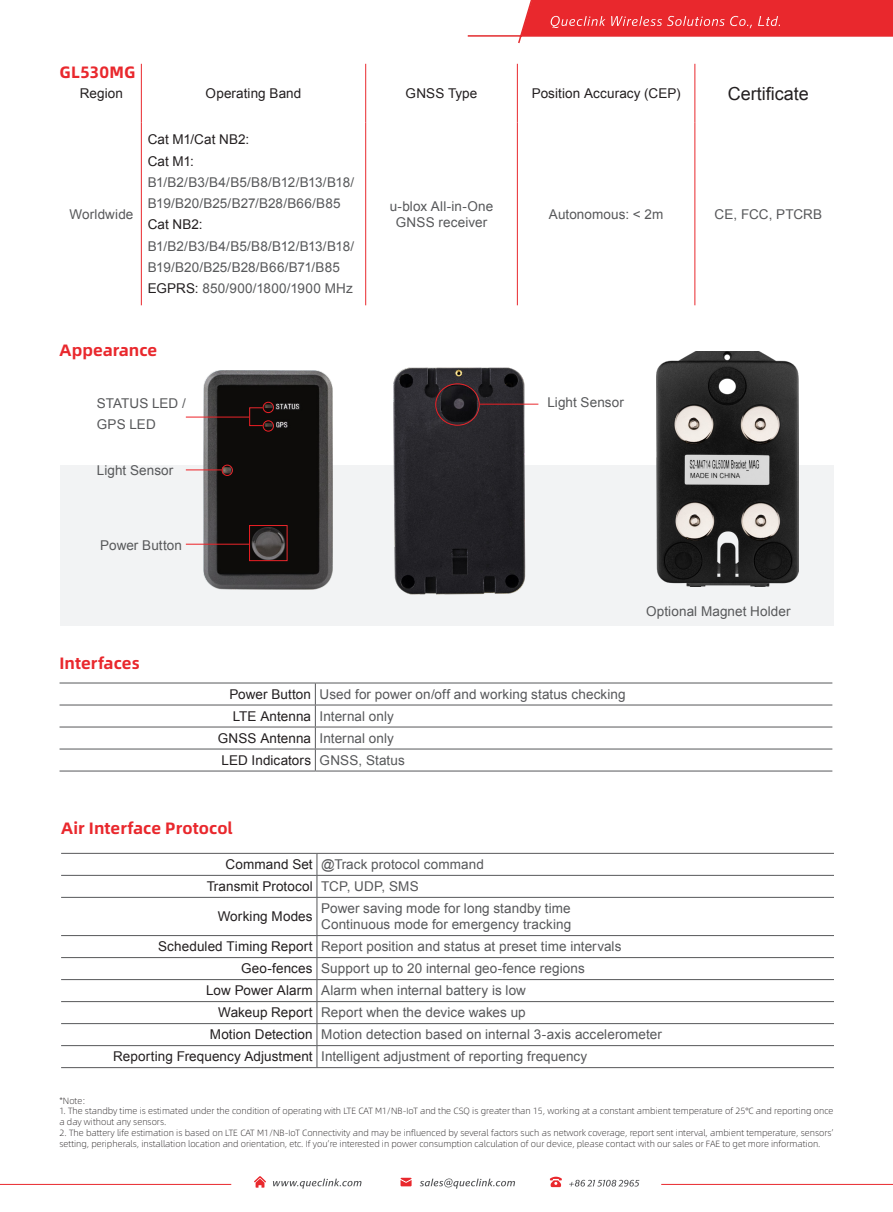
<style>
.page{position:relative;width:893px;height:1212px;background:#fff}
.page>*{position:absolute;margin:0;border:0;box-sizing:border-box;transform-origin:0 0}
.t1{font:18px "Arial";color:#231f20}
.t2{font:700 16.5px "Alibaba Sans";color:#e9282d}
.t3{font:13.5px/21.3px "Arial";letter-spacing:.005em;color:#57585a}
.t4{font:13.5px/21.3px "Arial";letter-spacing:.01em;color:#231f20}
.t5{font:300 9px/10.8px "Alibaba Sans";color:#231f20}
.s1{color:#231f20}
.s2{color:#57585a}
</style>
<div class="page">
<svg style="left:254px;top:1176px;width:12px;height:11px"></svg>
<svg style="left:401px;top:1178px;width:11px;height:8px"></svg>
<svg style="left:550px;top:1177px;width:12px;height:10px"></svg>
<svg style="left:273px;top:1178px;width:89px;height:10px"></svg>
<svg style="left:420px;top:1178px;width:95px;height:10px"></svg>
<svg style="left:569px;top:1180px;width:70px;height:6px"></svg>
<hr style="left:661px;top:1184px;width:232px;height:1px;background:#e9282d">
<hr style="left:0;top:1184px;width:231px;height:1px;background:#e9282d">
<svg style="left:467px;top:0;width:426px;height:44px"></svg>
<div style="left:60px;top:465px;width:774px;height:161px;background:#f2f3f4"></div>
<img style="left:204px;top:371px;width:128px;height:218px">
<hr style="left:61px;top:853px;width:256px;height:1px;background:#57585a">
<hr style="left:317px;top:853px;width:517px;height:1px;background:#57585a">
<hr style="left:61px;top:875px;width:256px;height:1px;background:#57585a">
<hr style="left:317px;top:875px;width:517px;height:1px;background:#57585a">
<svg style="left:317px;top:854px;width:1px;height:43px"></svg>
<hr style="left:61px;top:897px;width:256px;height:1px;background:#57585a">
<hr style="left:317px;top:897px;width:517px;height:1px;background:#57585a">
<hr style="left:317px;top:898px;width:1px;height:37px;background:#57585a">
<hr style="left:61px;top:935px;width:256px;height:1px;background:#57585a">
<hr style="left:317px;top:935px;width:517px;height:1px;background:#57585a">
<hr style="left:61px;top:957px;width:256px;height:1px;background:#57585a">
<hr style="left:317px;top:957px;width:517px;height:1px;background:#57585a">
<hr style="left:61px;top:979px;width:256px;height:1px;background:#57585a">
<hr style="left:317px;top:979px;width:517px;height:1px;background:#57585a">
<hr style="left:61px;top:1001px;width:256px;height:1px;background:#57585a">
<hr style="left:317px;top:1001px;width:517px;height:1px;background:#57585a">
<hr style="left:61px;top:1023px;width:256px;height:1px;background:#57585a">
<hr style="left:317px;top:1023px;width:517px;height:1px;background:#57585a">
<hr style="left:61px;top:1045px;width:256px;height:1px;background:#57585a">
<hr style="left:317px;top:1045px;width:517px;height:1px;background:#57585a">
<svg style="left:317px;top:936px;width:1px;height:131px"></svg>
<hr style="left:61px;top:1067px;width:256px;height:1px;background:#57585a">
<hr style="left:317px;top:1067px;width:517px;height:1px;background:#57585a">
<hr style="left:60px;top:683px;width:255px;height:1px;background:#57585a">
<hr style="left:315px;top:683px;width:517px;height:1px;background:#57585a">
<hr style="left:60px;top:705px;width:255px;height:1px;background:#57585a">
<hr style="left:315px;top:705px;width:517px;height:1px;background:#57585a">
<hr style="left:60px;top:727px;width:255px;height:1px;background:#57585a">
<hr style="left:315px;top:727px;width:517px;height:1px;background:#57585a">
<hr style="left:60px;top:749px;width:255px;height:1px;background:#57585a">
<hr style="left:315px;top:749px;width:517px;height:1px;background:#57585a">
<svg style="left:315px;top:683px;width:1px;height:88px"></svg>
<hr style="left:60px;top:771px;width:255px;height:1px;background:#57585a">
<hr style="left:315px;top:771px;width:517px;height:1px;background:#57585a">
<hr style="left:186px;top:544px;width:63px;height:1px;background:#fff">
<hr style="left:186px;top:417px;width:63px;height:1px;background:#fff">
<hr style="left:186px;top:469px;width:36px;height:1px;background:#fff">
<div style="left:263px;top:402px;width:11px;height:11px;border:1px solid #fff;border-radius:50%"></div>
<div style="left:263px;top:420px;width:11px;height:11px;border:1px solid #fff;border-radius:50%"></div>
<div style="left:222px;top:465px;width:11px;height:11px;border:1px solid #fff;border-radius:50%"></div>
<img style="left:393px;top:367px;width:141px;height:228px">
<hr style="left:480px;top:404px;width:58px;height:1px;background:#fff">
<div style="left:435px;top:383px;width:45px;height:43px;border:1px solid #fff;border-radius:50%"></div>
<hr style="left:517px;top:64px;width:1px;height:58px;background:#e9282d">
<hr style="left:517px;top:122px;width:1px;height:183px;background:#e9282d">
<hr style="left:141px;top:64px;width:1px;height:58px;background:#e9282d">
<hr style="left:365px;top:64px;width:1px;height:58px;background:#e9282d">
<hr style="left:141px;top:122px;width:1px;height:183px;background:#e9282d">
<hr style="left:365px;top:122px;width:1px;height:183px;background:#e9282d">
<hr style="left:694px;top:64px;width:1px;height:58px;background:#e9282d">
<hr style="left:694px;top:122px;width:1px;height:183px;background:#e9282d">
<img style="left:657px;top:352px;width:141px;height:234px">
<p class="t2" style="left:60px;top:59px;width:78px">GL530MG</p>
<p class="t4" style="left:80px;top:83px;width:45px">Region</p>
<p class="t4" style="left:206px;top:83px;width:97px">Operating Band</p>
<p class="t4" style="left:406px;top:83px;width:73px">GNSS Type</p>
<p class="t4" style="left:532px;top:83px;width:150px">Position Accuracy (CEP)</p>
<h1 class="t1" style="left:728px;top:81px;width:83px">Certificate</h1>
<p class="t3" style="left:70px;top:203px;width:65px">Worldwide</p>
<p class="t4" style="left:148px;top:129px;width:103px">Cat M1/Cat NB2:<br>Cat M1:</p>
<p class="t3" style="left:148px;top:172px;width:208px">B1/B2/B3/B4/B5/B8/B12/B13/B18/<br>B19/B20/B25/B27/B28/B66/B85</p>
<p class="t4" style="left:148px;top:214px;width:56px">Cat NB2:</p>
<p class="t3" style="left:148px;top:235px;width:208px">B1/B2/B3/B4/B5/B8/B12/B13/B18/<br>B19/B20/B25/B28/B66/B71/B85<br><span class="s1">EGPRS:</span> 850/900/1800/1900 MHz</p>
<p class="t2" style="left:60px;top:337px;width:99px">Appearance</p>
<p class="t3" style="left:97px;top:393px;width:90px">STATUS LED /<br>GPS LED</p>
<p class="t3" style="left:97px;top:459px;width:78px">Light Sensor</p>
<p class="t3" style="left:100px;top:535px;width:83px">Power Button</p>
<p class="t2" style="left:60px;top:650px;width:82px">Interfaces</p>
<p class="t3" style="left:390px;top:198px;width:105px;line-height:16.2px;text-align:center">u-blox All-in-One<br>GNSS receiver</p>
<p class="t3" style="left:549px;top:203px;width:116px">Autonomous: &lt; 2m</p>
<p class="t3" style="left:715px;top:203px;width:109px">CE, FCC, PTCRB</p>
<p class="t3" style="left:547px;top:391px;width:78px">Light Sensor</p>
<p class="t3" style="left:646px;top:600px;width:146px">Optional Magnet Holder</p>
<p class="t3" style="left:229px;top:683px;width:398px"><span class="s1">Power Button</span> Used for power on/off and working status checking</p>
<p class="t3" style="left:233px;top:706px;width:163px"><span class="s1">LTE Antenna</span> Internal only</p>
<p class="t3" style="left:218px;top:728px;width:178px"><span class="s1">GNSS Antenna</span> Internal only</p>
<p class="t4" style="left:221px;top:750px;width:185px">LED Indicators <span class="s2">GNSS, Status</span></p>
<p class="t2" style="left:61px;top:815px;width:173px">Air Interface Protocol</p>
<p class="t3" style="left:207px;top:853px;width:279px;line-height:22px;text-indent:19px"><span class="s1">Command Set</span> @Track protocol command<br><span class="s1">Transmit Protocol</span> TCP, UDP, SMS</p>
<p class="t4" style="left:218px;top:906px;width:96px">Working Modes</p>
<p class="t3" style="left:321px;top:900px;width:251px;line-height:16.2px">Power saving mode for long standby time<br>Continuous mode for emergency tracking</p>
<p class="t3" style="left:158px;top:936px;width:465px"><span class="s1">Scheduled Timing Report</span> Report position and status at preset time intervals</p>
<p class="t3" style="left:241px;top:958px;width:345px"><span class="s1">Geo-fences</span> Support up to 20 internal geo-fence regions</p>
<p class="t3" style="left:206px;top:980px;width:321px"><span class="s1">Low Power Alarm</span> Alarm when internal battery is low</p>
<p class="t3" style="left:218px;top:1002px;width:309px"><span class="s1">Wakeup Report</span> Report when the device wakes up</p>
<p class="t3" style="left:210px;top:1024px;width:454px"><span class="s1">Motion Detection</span> Motion detection based on internal 3-axis accelerometer</p>
<p class="t3" style="left:113px;top:1046px;width:475px"><span class="s1">Reporting Frequency Adjustment</span> Intelligent adjustment of reporting frequency</p>
<p class="t5" style="left:60px;top:1094px;width:27px">*Note:</p>
<p class="t5" style="left:60px;top:1105px;width:775px">1. The standby time is estimated under the condition of operating with LTE CAT M1/NB-IoT and the CSQ is greater than 15, working at a constant ambient temperature of 25°C and reporting once a day without any sensors.</p>
<p class="t5" style="left:60px;top:1127px;width:775px">2. The battery life estimation is based on LTE CAT M1/NB-IoT Connectivity and may be influenced by several factors such as network coverage, report sent interval, ambient temperature, sensors’ setting, peripherals, installation location and orientation, etc. If you’re interested in power consumption calculation of our device, please contact with our sales or FAE to get more information.</p>
</div>
